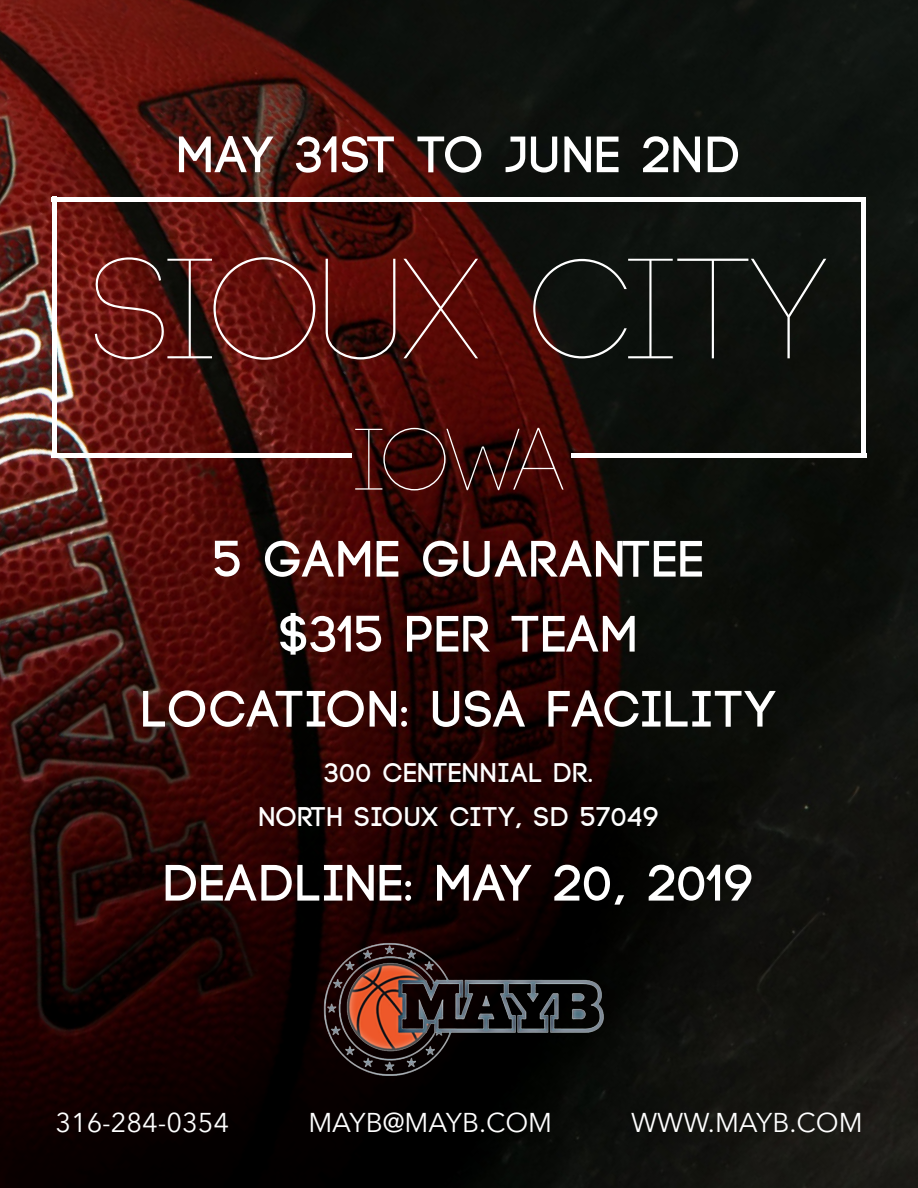
<style>
.page{position:relative;width:918px;height:1188px;background:#fff}
.page>*{position:absolute;margin:0;border:0;box-sizing:border-box;transform-origin:0 0}
.t1{font:300 142.5px "Code";color:#fff}
.t2{font:300 87px "Code";color:#fff}
.t3{font:700 51px "Code";letter-spacing:.05em;color:#fff}
.t4{font:700 27px/43.5px "Code";letter-spacing:.05em;color:#fff;text-align:center}
.t5{font:27px "Avenir Next LT Pro";color:#fff}
</style>
<div class="page">
<img style="left:0;top:0;width:918px;height:1188px">
<div style="left:52px;top:453px;width:300px;height:5px;background:#fff"></div>
<div style="left:52px;top:197px;width:5px;height:261px;background:#fff"></div>
<div style="left:52px;top:197px;width:814px;height:5px;background:#fff"></div>
<div style="left:861px;top:197px;width:5px;height:261px;background:#fff"></div>
<div style="left:571px;top:453px;width:295px;height:5px;background:#fff"></div>
<div style="left:315px;top:933px;width:298px;height:147px;background:#fff;opacity:.75"></div>
<p class="t3" style="left:178px;top:129px;width:564px">MAY 31ST TO JUNE 2ND</p>
<p class="t1" style="left:91px;top:239px;width:738px">SIOUX CITY</p>
<p class="t2" style="left:354px;top:417px;width:212px">IOWA</p>
<p class="t3" style="left:214px;top:533px;width:491px">5 GAME GUARANTEE</p>
<p class="t3" style="left:280px;top:608px;width:359px">$315 PER TEAM</p>
<p class="t3" style="left:142px;top:683px;width:635px">LOCATION: USA FACILITY</p>
<p class="t4" style="left:259px;top:752px;width:401px">300 CENTENNIAL DR.<br>NORTH SIOUX CITY, SD 57049</p>
<p class="t3" style="left:165px;top:857px;width:590px">DEADLINE: MAY 20, 2019</p>
<p class="t5" style="left:55px;top:1106px;width:175px">316-284-0354</p>
<p class="t5" style="left:308px;top:1106px;width:245px">MAYB@MAYB.COM</p>
<p class="t5" style="left:631px;top:1106px;width:233px">WWW.MAYB.COM</p>
</div>
